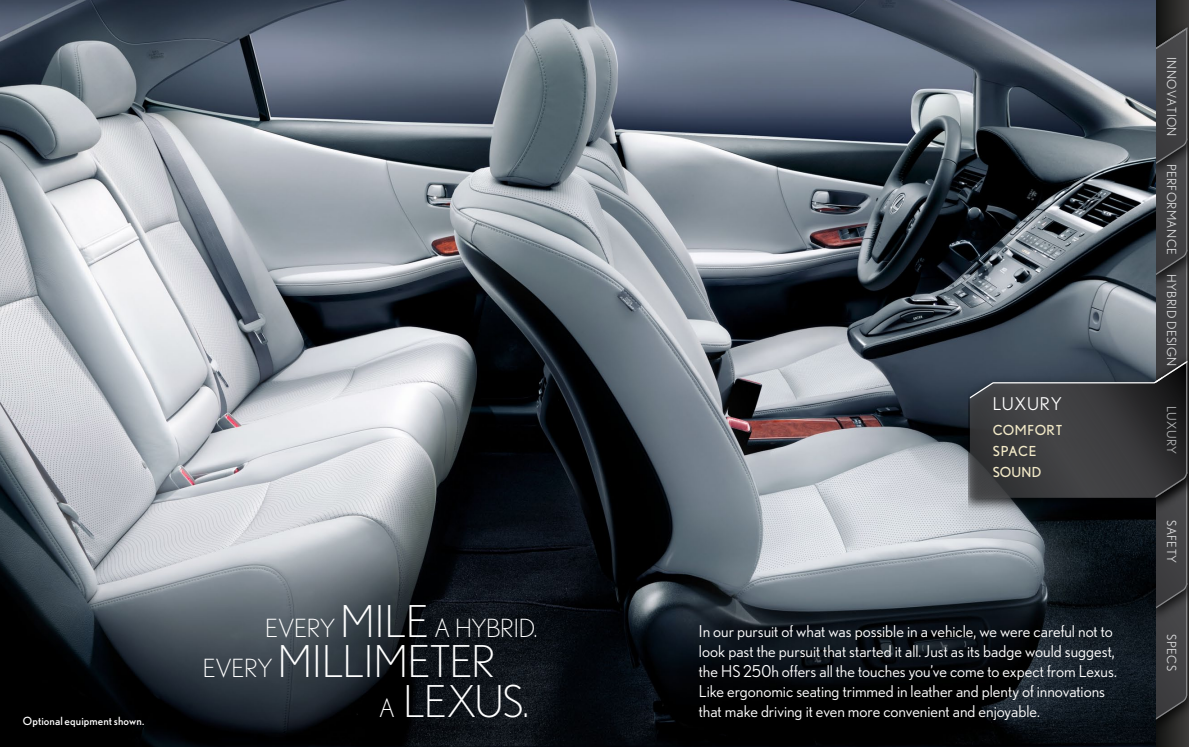
<style>
.page{position:relative;width:1189px;height:747px;background:#fff}
.page>*{position:absolute;margin:0;border:0;box-sizing:border-box;transform-origin:0 0}
.t1{font:300 43.75px "Nobel";letter-spacing:-.01em;color:#fff}
.t2{font:300 25px "Nobel";letter-spacing:-.02em;color:#fff}
.t3{font:17.5px "Nobel";letter-spacing:.04em;color:#fff}
.t4{font:16.25px/20px "Nobel";color:#fff}
.t5{font:13.75px/21.2px "Nobel CS Fix";letter-spacing:.025em;color:#f2e9c7}
.t6{font:12.5px "Nobel";letter-spacing:.03em;color:#d9dadb}
.t7{font:12.5px "Nobel";letter-spacing:.03em;color:#b1b3b4}
.t8{font:11.25px "Nobel";letter-spacing:.01em;color:#fff}
.s1{font-size:43.75px}
.s2{font-size:25px}
</style>
<div class="page">
<svg style="left:1155px;top:0;width:33px;height:747px"></svg>
<img style="left:1155px;top:628px;width:33px;height:111px">
<img style="left:1186px;top:517px;width:2px;height:111px">
<img style="left:1186px;top:294px;width:2px;height:58px">
<img style="left:1186px;top:183px;width:2px;height:111px">
<img style="left:1155px;top:18px;width:33px;height:165px">
<img style="left:0;top:0;width:1155px;height:747px">
<svg style="left:969px;top:27px;width:217px;height:693px;background:#3e444b"></svg>
<p class="t8" style="left:23px;top:714px;width:123px">Optional equipment shown.</p>
<p class="t2" style="left:265px;top:613px;width:274px">EVERY <span class="s1">MILE</span> A HYBRID.</p>
<p class="t1" style="left:202px;top:636px;width:294px"><span class="s2">EVERY</span> MILLIMETER</p>
<p class="t1" style="left:379px;top:676px;width:152px"><span class="s2">A</span> LEXUS.</p>
<p class="t3" style="left:992px;top:393px;width:71px">LUXURY</p>
<p class="t5" style="left:992px;top:419px;width:71px">COMFORT<br>SPACE<br>SOUND</p>
<p class="t4" style="left:698px;top:621px;width:419px">In our pursuit of what was possible in a vehicle, we were careful not to look past the pursuit that started it all. Just as its badge would suggest, the HS 250h offers all the touches you’ve come to expect from Lexus.<br>Like ergonomic seating trimmed in leather and plenty of innovations that make driving it even more convenient and enjoyable.</p>
<p class="t6" style="left:1178px;top:57px;width:81px;rotate:90deg">INNOVATION</p>
<p class="t6" style="left:1178px;top:164px;width:92px;rotate:90deg">PERFORMANCE</p>
<p class="t6" style="left:1178px;top:274px;width:94px;rotate:90deg">HYBRID DESIGN</p>
<p class="t7" style="left:1178px;top:406px;width:50px;rotate:90deg">LUXURY</p>
<p class="t6" style="left:1178px;top:520px;width:44px;rotate:90deg">SAFETY</p>
<p class="t6" style="left:1178px;top:634px;width:38px;rotate:90deg">SPECS</p>
</div>
